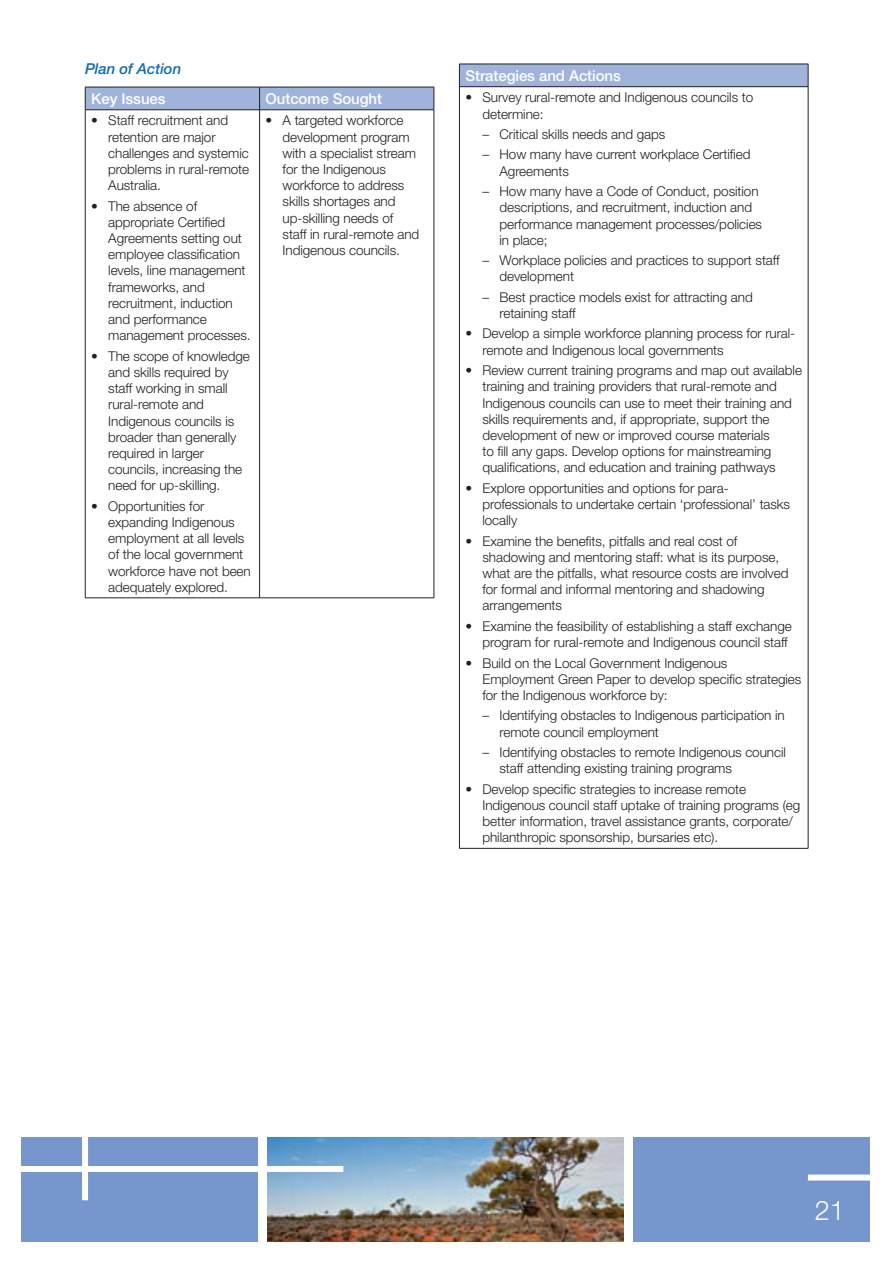
<style>
.page{position:relative;width:893px;height:1263px;background:#fff}
.page>*{position:absolute;margin:0;border:0;box-sizing:border-box;transform-origin:0 0}
.t1{font:300 27px "Helvetica Neue LT Std";color:#fff}
.t2{font:500 15px "Helvetica Neue LT Std";letter-spacing:-.005em;color:#fff}
.t3{font:italic 500 15px "Helvetica Neue LT Std";letter-spacing:-.005em;color:#0f6cb6}
.t4{font:300 13.5px/16.2px "Helvetica Neue LT Std";letter-spacing:-.005em;color:#231f20}
</style>
<div class="page">
<img style="left:268px;top:1137px;width:356px;height:105px">
<div style="left:21px;top:1137px;width:237px;height:105px;background:#7796cd"></div>
<div style="left:634px;top:1137px;width:236px;height:105px;background:#7796cd"></div>
<div style="left:0;top:1166px;width:343px;height:6px;background:#fff"></div>
<div style="left:82px;top:1108px;width:6px;height:92px;background:#fff"></div>
<div style="left:808px;top:1174px;width:72px;height:6px;background:#fff"></div>
<svg style="left:85px;top:87px;width:350px;height:23px;background:#97a9ce"></svg>
<hr style="left:85px;top:110px;width:175px;height:1px;background:#231f20">
<hr style="left:85px;top:110px;width:1px;height:488px;background:#231f20">
<hr style="left:260px;top:110px;width:174px;height:1px;background:#231f20">
<hr style="left:259px;top:110px;width:1px;height:488px;background:#231f20">
<hr style="left:434px;top:110px;width:1px;height:488px;background:#231f20">
<hr style="left:85px;top:598px;width:175px;height:1px;background:#231f20">
<hr style="left:260px;top:598px;width:174px;height:1px;background:#231f20">
<div style="left:459px;top:64px;width:349px;height:23px;background:#a0b3db"></div>
<hr style="left:459px;top:64px;width:349px;height:1px;background:#231f20">
<svg style="left:459px;top:64px;width:1px;height:22px"></svg>
<svg style="left:808px;top:64px;width:1px;height:22px"></svg>
<hr style="left:459px;top:86px;width:349px;height:1px;background:#231f20">
<hr style="left:459px;top:87px;width:1px;height:761px;background:#231f20">
<hr style="left:808px;top:87px;width:1px;height:761px;background:#231f20">
<hr style="left:459px;top:848px;width:349px;height:1px;background:#231f20">
<p class="t3" style="left:85px;top:60px;width:98px">Plan of Action</p>
<p class="t2" style="left:91px;top:89px;width:76px">Key Issues</p>
<p class="t2" style="left:266px;top:89px;width:118px">Outcome Sought</p>
<p class="t4" style="left:108px;top:112px;width:142px;text-indent:-17px">• Staff recruitment and retention are major challenges and systemic problems in rural-remote<br>Australia.</p>
<p class="t4" style="left:108px;top:197px;width:144px;text-indent:-17px">• The absence of appropriate Certified<br>Agreements setting out employee classification levels, line management frameworks, and recruitment, induction and performance management processes.</p>
<p class="t4" style="left:108px;top:348px;width:143px;text-indent:-17px">• The scope of knowledge and skills required by staff working in small rural-remote and<br>Indigenous councils is broader than generally required in larger councils, increasing the need for up-skilling.</p>
<p class="t4" style="left:108px;top:498px;width:144px;text-indent:-17px">• Opportunities for expanding Indigenous employment at all levels of the local government workforce have not been adequately explored.</p>
<p class="t4" style="left:283px;top:112px;width:138px;text-indent:-17px">• A targeted workforce development program with a specialist stream for the Indigenous workforce to address skills shortages and up-skilling needs of staff in rural-remote and<br>Indigenous councils.</p>
<p class="t2" style="left:465px;top:66px;width:157px">Strategies and Actions</p>
<p class="t4" style="left:482px;top:89px;width:272px;text-indent:-17px">• Survey rural-remote and Indigenous councils to determine:</p>
<p class="t4" style="left:482px;top:126px;width:184px">– Critical skills needs and gaps</p>
<p class="t4" style="left:499px;top:146px;width:252px;text-indent:-17px">– How many have current workplace Certified<br>Agreements</p>
<p class="t4" style="left:499px;top:183px;width:264px;text-indent:-17px">– How many have a Code of Conduct, position descriptions, and recruitment, induction and performance management processes/policies in place;</p>
<p class="t4" style="left:499px;top:252px;width:282px;text-indent:-17px">– Workplace policies and practices to support staff development</p>
<p class="t4" style="left:499px;top:289px;width:255px;text-indent:-17px">– Best practice models exist for attracting and retaining staff</p>
<p class="t4" style="left:482px;top:325px;width:314px;text-indent:-17px">• Develop a simple workforce planning process for rural&shy;remote and Indigenous local governments</p>
<p class="t4" style="left:482px;top:362px;width:321px;text-indent:-17px">• Review current training programs and map out available training and training providers that rural-remote and Indigenous councils can use to meet their training and skills requirements and, if appropriate, support the development of new or improved course materials<br>to fill any gaps. Develop options for mainstreaming qualifications, and education and training pathways</p>
<p class="t4" style="left:482px;top:480px;width:309px;text-indent:-17px">• Explore opportunities and options for para&shy;professionals to undertake certain ‘professional’ tasks locally</p>
<p class="t4" style="left:482px;top:532px;width:307px;text-indent:-17px">• Examine the benefits, pitfalls and real cost of shadowing and mentoring staff: what is its purpose, what are the pitfalls, what resource costs are involved for formal and informal mentoring and shadowing arrangements</p>
<p class="t4" style="left:465px;top:618px;width:328px;text-align:right">• Examine the feasibility of establishing a staff exchange program for rural-remote and Indigenous council staff</p>
<p class="t4" style="left:482px;top:654px;width:320px;text-indent:-17px">• Build on the Local Government Indigenous<br>Employment Green Paper to develop specific strategies for the Indigenous workforce by:</p>
<p class="t4" style="left:499px;top:707px;width:287px;text-indent:-17px">– Identifying obstacles to Indigenous participation in remote council employment</p>
<p class="t4" style="left:499px;top:744px;width:288px;text-indent:-17px">– Identifying obstacles to remote Indigenous council staff attending existing training programs</p>
<p class="t4" style="left:482px;top:780px;width:319px;text-indent:-17px">• Develop specific strategies to increase remote Indigenous council staff uptake of training programs (eg better information, travel assistance grants, corporate/ philanthropic sponsorship, bursaries etc).</p>
<h1 class="t1" style="left:815px;top:1193px;width:32px">21</h1>
</div>
